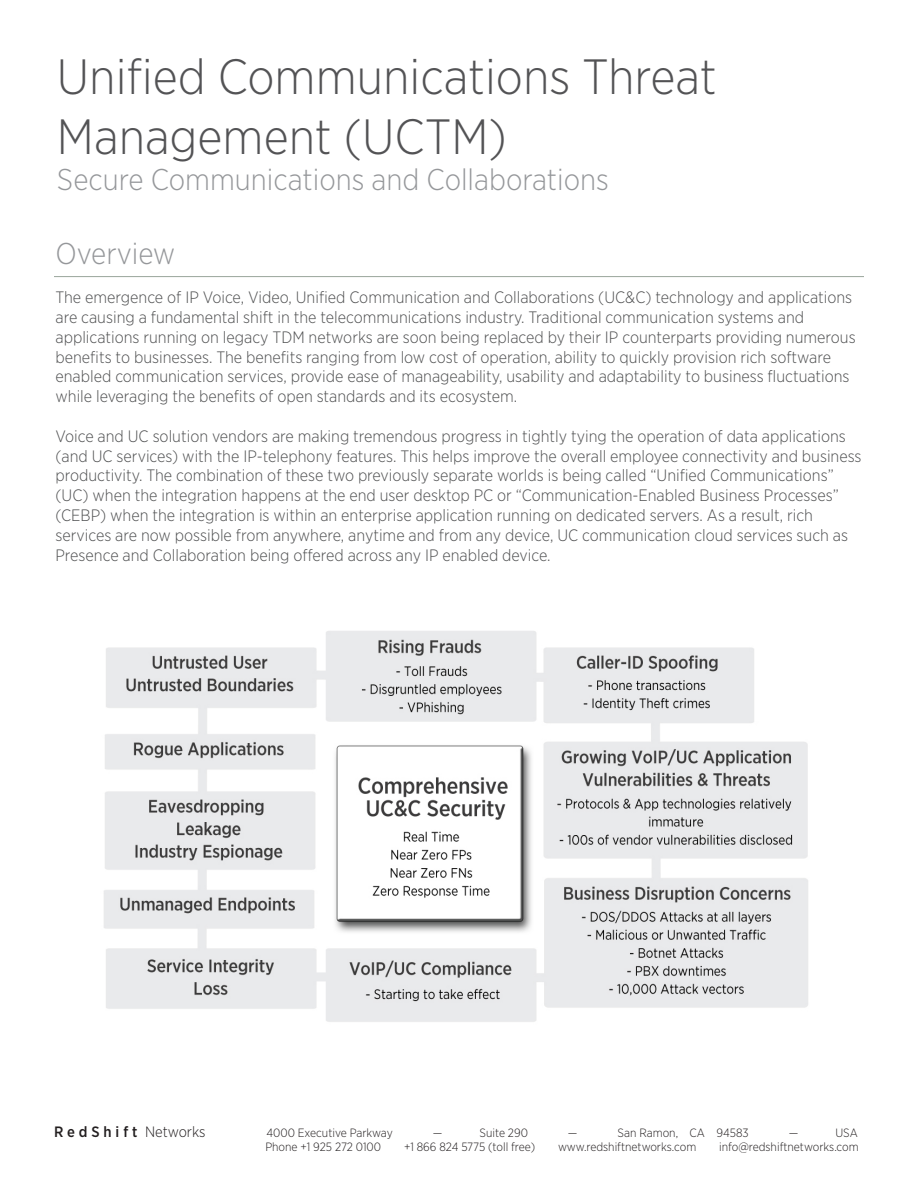
<style>
.page{position:relative;width:918px;height:1188px;background:#fff}
.page>*{position:absolute;margin:0;border:0;box-sizing:border-box;transform-origin:0 0}
.t1{font:300 49.5px/59.4px "Gotham Narrow";color:#535355}
.t2{font:300 30px "Gotham Narrow";color:#95979a}
.t3{font:300 16.5px/19.8px "Gotham Narrow";color:#4e4f50}
.t4{font:500 15px "Gotham Narrow";letter-spacing:.26em;color:#231f20}
.t5{font:300 12px "Gotham Narrow";color:#231f20}
.s1{font-weight:300}
</style>
<div class="page">
<img style="left:104px;top:631px;width:704px;height:391px">
<hr style="left:54px;top:276px;width:810px;height:1px;background:#99a59b">
<p class="t1" style="left:57px;top:46px;width:661px">Unified Communications Threat<br>Management (UCTM)</p>
<p class="t2" style="left:57px;top:161px;width:553px">Secure Communications and Collaborations</p>
<p class="t2" style="left:55px;top:235px;width:121px">Overview</p>
<p class="t3" style="left:55px;top:287px;width:802px">The emergence of IP Voice, Video, Unified Communication and Collaborations (UC&amp;C) technology and applications are causing a fundamental shift in the telecommunications industry. Traditional communication systems and applications running on legacy TDM networks are soon being replaced by their IP counterparts providing numerous benefits to businesses. The benefits ranging from low cost of operation, ability to quickly provision rich software enabled communication services, provide ease of manageability, usability and adaptability to business fluctuations while leveraging the benefits of open standards and its ecosystem.</p>
<p class="t3" style="left:55px;top:426px;width:808px">Voice and UC solution vendors are making tremendous progress in tightly tying the operation of data applications (and UC services) with the IP-telephony features. This helps improve the overall employee connectivity and business productivity. The combination of these two previously separate worlds is being called “Unified Communications” (UC) when the integration happens at the end user desktop PC or “Communication-Enabled Business Processes” (CEBP) when the integration is within an enterprise application running on dedicated servers. As a result, rich services are now possible from anywhere, anytime and from any device, UC communication cloud services such as Presence and Collaboration being offered across any IP enabled device.</p>
<p class="t4" style="left:54px;top:1122px;width:153px">RedShift <span class="s1">Networks</span></p>
<p class="t5" style="left:266px;top:1125px;width:128px">4000 Executive Parkway</p>
<p class="t5" style="left:433px;top:1125px;width:11px">—</p>
<p class="t5" style="left:479px;top:1125px;width:50px">Suite 290</p>
<p class="t5" style="left:568px;top:1125px;width:11px">—</p>
<p class="t5" style="left:618px;top:1125px;width:133px">San Ramon, CA 94583</p>
<p class="t5" style="left:789px;top:1125px;width:11px">—</p>
<p class="t5" style="left:835px;top:1125px;width:24px">USA</p>
<p class="t5" style="left:265px;top:1140px;width:117px">Phone +1 925 272 0100</p>
<p class="t5" style="left:404px;top:1140px;width:133px">+1 866 824 5775 (toll free)</p>
<p class="t5" style="left:558px;top:1140px;width:140px">www.redshiftnetworks.com</p>
<p class="t5" style="left:719px;top:1140px;width:141px">info@redshiftnetworks.com</p>
</div>
